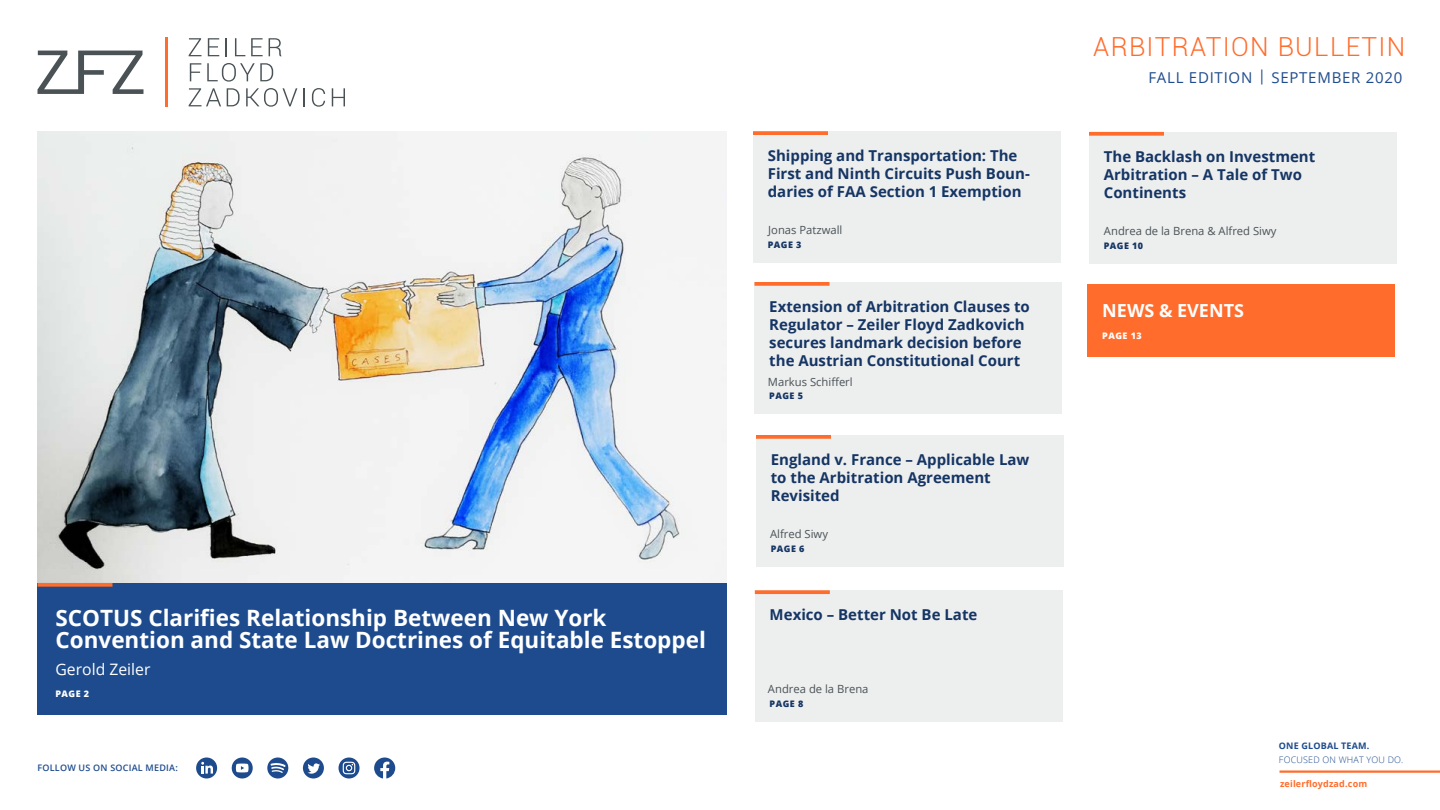
<style>
.page{position:relative;width:1440px;height:810px;background:#fff}
.page>*{position:absolute;margin:0;border:0;box-sizing:border-box;transform-origin:0 0}
.t1{font:300 26.25px "Roboto";letter-spacing:.05em;color:#ff6c2b}
.t2{font:700 22.5px/22.5px "Open Sans";color:#fff}
.t3{font:700 18px "Open Sans";color:#fff}
.t4{font:15.75px "Open Sans";color:#fff}
.t5{font:700 15px/18px "Open Sans";color:#153564}
.t6{font:15px "Open Sans";letter-spacing:.05em;color:#1e4b8d}
.t7{font:11.25px "Open Sans";color:#4a5256}
.t8{font:800 9px "Open Sans";letter-spacing:.05em;color:#153564}
.t9{font:600 9px "Open Sans";letter-spacing:.025em;color:#1e4b8d}
.t10{font:300 9px "Open Sans";letter-spacing:.02em;color:#1e4b8d}
.t11{font:700 9px "Open Sans";letter-spacing:.02em;color:#ff6c2b}
.t12{font:700 9px "Open Sans";letter-spacing:.02em;color:#1e4b8d}
.t13{font:800 9px "Open Sans";letter-spacing:.05em;color:#fff}
</style>
<div class="page">
<svg style="left:189px;top:38px;width:12px;height:18px"></svg>
<svg style="left:208px;top:38px;width:11px;height:18px"></svg>
<svg style="left:226px;top:38px;width:1px;height:18px"></svg>
<svg style="left:235px;top:38px;width:10px;height:18px"></svg>
<svg style="left:251px;top:38px;width:12px;height:18px"></svg>
<svg style="left:269px;top:38px;width:13px;height:18px"></svg>
<svg style="left:190px;top:63px;width:11px;height:18px"></svg>
<svg style="left:207px;top:63px;width:66px;height:19px"></svg>
<svg style="left:189px;top:88px;width:32px;height:18px"></svg>
<svg style="left:227px;top:88px;width:13px;height:18px"></svg>
<svg style="left:246px;top:88px;width:51px;height:19px"></svg>
<svg style="left:303px;top:88px;width:2px;height:18px"></svg>
<svg style="left:312px;top:88px;width:13px;height:19px"></svg>
<svg style="left:332px;top:88px;width:13px;height:18px"></svg>
<svg style="left:37px;top:51px;width:107px;height:43px"></svg>
<hr style="left:165px;top:38px;width:3px;height:69px;background:#ff6c2b">
<hr style="left:1280px;top:771px;width:160px;height:2px;background:#ff6c2b">
<img style="left:38px;top:131px;width:689px;height:452px">
<div style="left:38px;top:583px;width:689px;height:132px;background:#1e4b8d"></div>
<svg style="left:38px;top:583px;width:74px;height:4px"></svg>
<div style="left:753px;top:131px;width:307px;height:132px;background:#edeeee"></div>
<svg style="left:753px;top:131px;width:75px;height:4px"></svg>
<div style="left:1088px;top:284px;width:307px;height:73px;background:#ff6c2b"></div>
<div style="left:754px;top:282px;width:308px;height:132px;background:#edeeee"></div>
<svg style="left:754px;top:282px;width:76px;height:4px"></svg>
<div style="left:756px;top:435px;width:308px;height:132px;background:#edeeee"></div>
<svg style="left:756px;top:435px;width:75px;height:4px"></svg>
<svg style="left:232px;top:758px;width:21px;height:21px"></svg>
<svg style="left:236px;top:764px;width:13px;height:8px"></svg>
<div style="left:303px;top:758px;width:21px;height:21px;background:#1e4b8d;border-radius:50%"></div>
<svg style="left:307px;top:763px;width:13px;height:11px"></svg>
<svg style="left:339px;top:758px;width:21px;height:21px"></svg>
<svg style="left:343px;top:762px;width:12px;height:12px"></svg>
<div style="left:196px;top:758px;width:21px;height:21px;background:#1e4b8d;border-radius:50%"></div>
<svg style="left:201px;top:762px;width:12px;height:12px"></svg>
<svg style="left:374px;top:758px;width:21px;height:21px"></svg>
<svg style="left:267px;top:758px;width:21px;height:21px"></svg>
<div style="left:755px;top:590px;width:307px;height:132px;background:#edeeee"></div>
<svg style="left:755px;top:590px;width:75px;height:4px"></svg>
<div style="left:1089px;top:132px;width:307px;height:132px;background:#edeeee"></div>
<svg style="left:1089px;top:132px;width:75px;height:4px"></svg>
<h2 class="t2" style="left:56px;top:606px;width:652px">SCOTUS Clarifies Relationship Between New York<br>Convention and State Law Doctrines of Equitable Estoppel</h2>
<p class="t4" style="left:56px;top:659px;width:97px">Gerold Zeiler</p>
<p class="t13" style="left:56px;top:687px;width:35px">PAGE 2</p>
<p class="t9" style="left:38px;top:762px;width:142px">FOLLOW US ON SOCIAL MEDIA:</p>
<p class="t5" style="left:768px;top:146px;width:264px">Shipping and Transportation: The<br>First and Ninth Circuits Push Boun&shy;daries of FAA Section 1 Exemption</p>
<p class="t7" style="left:768px;top:223px;width:76px">Jonas Patzwall</p>
<p class="t8" style="left:768px;top:238px;width:35px">PAGE 3</p>
<p class="t5" style="left:769px;top:297px;width:262px">Extension of Arbitration Clauses to Regulator – Zeiler Floyd Zadkovich secures landmark decision before the Austrian Constitutional Court</p>
<p class="t8" style="left:769px;top:389px;width:35px">PAGE 5</p>
<p class="t7" style="left:768px;top:374px;width:86px">Markus Schifferl</p>
<p class="t5" style="left:771px;top:450px;width:260px">England v. France – Applicable Law to the Arbitration Agreement<br>Revisited</p>
<p class="t7" style="left:770px;top:527px;width:59px">Alfred Siwy</p>
<p class="t8" style="left:771px;top:542px;width:35px">PAGE 6</p>
<p class="t5" style="left:770px;top:606px;width:209px">Mexico – Better Not Be Late</p>
<p class="t7" style="left:768px;top:681px;width:102px">Andrea de la Brena</p>
<p class="t8" style="left:770px;top:697px;width:35px">PAGE 8</p>
<h1 class="t1" style="left:1093px;top:29px;width:314px">ARBITRATION BULLETIN</h1>
<p class="t6" style="left:1148px;top:67px;width:256px">FALL EDITION | SEPTEMBER 2020</p>
<p class="t5" style="left:1104px;top:147px;width:213px">The Backlash on Investment<br>Arbitration – A Tale of Two<br>Continents</p>
<p class="t7" style="left:1104px;top:223px;width:174px">Andrea de la Brena &amp; Alfred Siwy</p>
<p class="t8" style="left:1104px;top:239px;width:41px">PAGE 10</p>
<p class="t3" style="left:1102px;top:298px;width:143px">NEWS &amp; EVENTS</p>
<p class="t13" style="left:1102px;top:329px;width:41px">PAGE 13</p>
<p class="t12" style="left:1279px;top:740px;width:92px">ONE GLOBAL TEAM.</p>
<p class="t10" style="left:1279px;top:753px;width:126px">FOCUSED ON WHAT YOU DO.</p>
<p class="t11" style="left:1280px;top:778px;width:89px">zeilerfloydzad.com</p>
</div>
